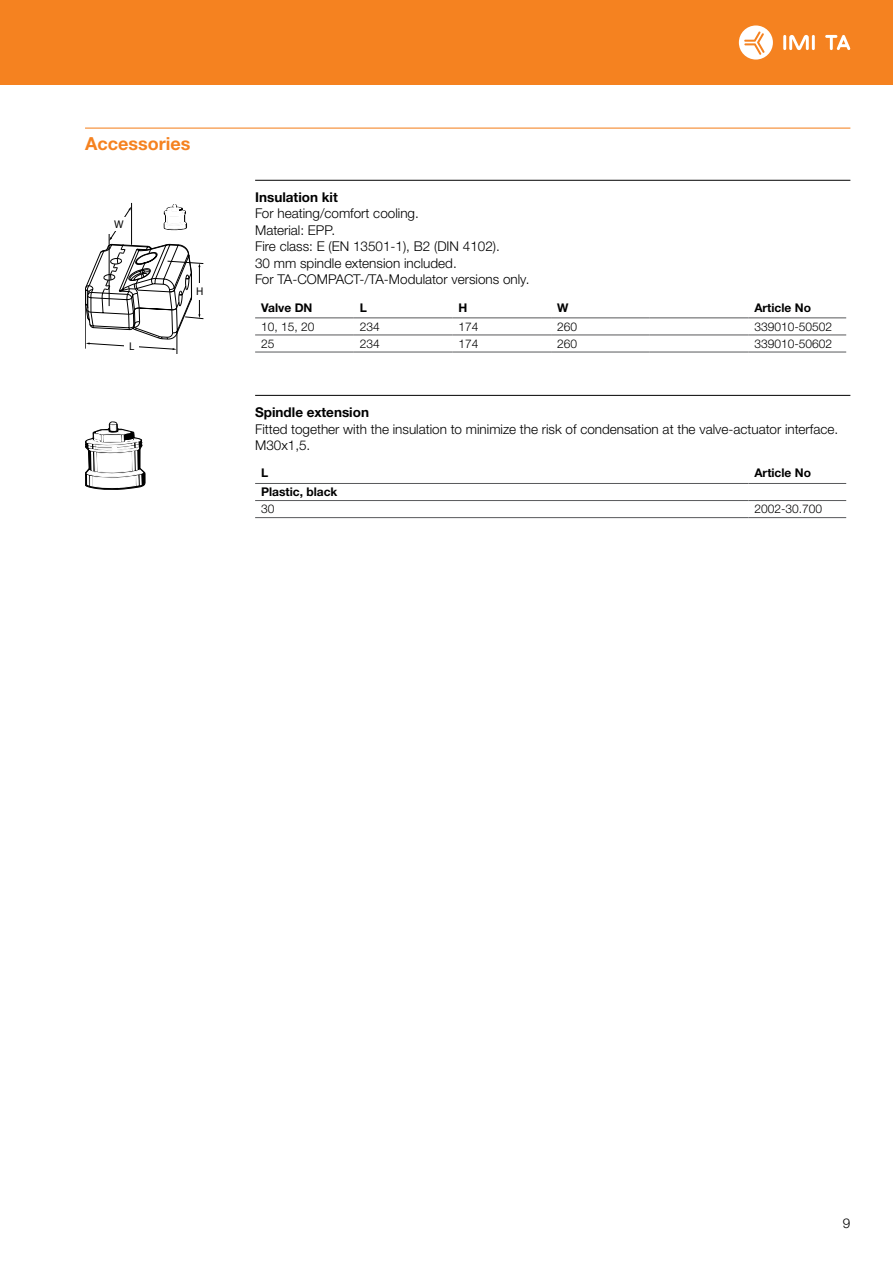
<style>
.page{position:relative;width:893px;height:1263px;background:#fff}
.page>*{position:absolute;margin:0;border:0;box-sizing:border-box;transform-origin:0 0}
.t1{font:700 18px "Helvetica Neue LTW1 G";color:#f58220}
.t2{font:300 13.5px/16.5px "Helvetica Neue LTW1 G";color:#000}
.t3{font:700 13.5px "Helvetica Neue LTW1 G";color:#000}
.t4{font:300 12px "Helvetica Neue LTW1 G";color:#000}
.t5{font:700 12px "Helvetica Neue LTW1 G";color:#000}
.t6{font:11.25px "Myriad Pro";color:#000}
</style>
<div class="page">
<div style="left:0;top:0;width:893px;height:85px;background:#f58220"></div>
<hr style="left:783px;top:35px;width:3px;height:15px;background:#fff">
<hr style="left:812px;top:35px;width:3px;height:15px;background:#fff">
<svg style="left:789px;top:35px;width:20px;height:15px"></svg>
<svg style="left:825px;top:35px;width:25px;height:15px"></svg>
<svg style="left:739px;top:25px;width:34px;height:35px"></svg>
<hr style="left:85px;top:128px;width:765px;height:1px;background:#f58220">
<hr style="left:255px;top:180px;width:595px;height:1px;background:#000">
<hr style="left:255px;top:395px;width:595px;height:1px;background:#000">
<hr style="left:255px;top:317px;width:99px;height:1px;background:#58595b">
<hr style="left:354px;top:317px;width:98px;height:1px;background:#58595b">
<hr style="left:452px;top:317px;width:99px;height:1px;background:#58595b">
<hr style="left:551px;top:317px;width:99px;height:1px;background:#58595b">
<hr style="left:650px;top:317px;width:98px;height:1px;background:#58595b">
<hr style="left:748px;top:317px;width:98px;height:1px;background:#58595b">
<hr style="left:255px;top:335px;width:99px;height:1px;background:#58595b">
<hr style="left:354px;top:335px;width:98px;height:1px;background:#58595b">
<hr style="left:452px;top:335px;width:99px;height:1px;background:#58595b">
<hr style="left:551px;top:335px;width:99px;height:1px;background:#58595b">
<hr style="left:650px;top:335px;width:98px;height:1px;background:#58595b">
<hr style="left:748px;top:335px;width:98px;height:1px;background:#58595b">
<hr style="left:255px;top:352px;width:99px;height:1px;background:#58595b">
<hr style="left:354px;top:352px;width:98px;height:1px;background:#58595b">
<hr style="left:452px;top:352px;width:99px;height:1px;background:#58595b">
<hr style="left:551px;top:352px;width:99px;height:1px;background:#58595b">
<hr style="left:650px;top:352px;width:98px;height:1px;background:#58595b">
<hr style="left:748px;top:352px;width:98px;height:1px;background:#58595b">
<hr style="left:255px;top:483px;width:493px;height:1px;background:#58595b">
<hr style="left:748px;top:483px;width:98px;height:1px;background:#58595b">
<hr style="left:255px;top:500px;width:493px;height:1px;background:#58595b">
<hr style="left:255px;top:517px;width:493px;height:1px;background:#58595b">
<hr style="left:748px;top:500px;width:98px;height:1px;background:#58595b">
<hr style="left:748px;top:517px;width:98px;height:1px;background:#58595b">
<svg style="left:85px;top:203px;width:118px;height:150px"></svg>
<svg style="left:85px;top:422px;width:60px;height:67px"></svg>
<h1 class="t1" style="left:85px;top:132px;width:107px">Accessories</h1>
<p class="t6" style="left:114px;top:217px;width:11px">W</p>
<p class="t6" style="left:129px;top:339px;width:7px">L</p>
<p class="t6" style="left:196px;top:284px;width:9px">H</p>
<p class="t3" style="left:255px;top:189px;width:84px">Insulation kit</p>
<p class="t2" style="left:255px;top:205px;width:276px">For heating/comfort cooling.<br>Material: EPP.<br>Fire class: E (EN 13501-1), B2 (DIN 4102).<br>30 mm spindle extension included.<br>For TA-COMPACT-/TA-Modulator versions only.</p>
<p class="t5" style="left:261px;top:300px;width:53px">Valve DN</p>
<p class="t5" style="left:360px;top:300px;width:9px">L</p>
<p class="t5" style="left:458px;top:300px;width:10px">H</p>
<p class="t5" style="left:557px;top:300px;width:13px">W</p>
<p class="t5" style="left:754px;top:300px;width:58px">Article No</p>
<p class="t4" style="left:261px;top:319px;width:55px">10, 15, 20</p>
<p class="t4" style="left:360px;top:319px;width:22px">234</p>
<p class="t4" style="left:458px;top:319px;width:22px">174</p>
<p class="t4" style="left:557px;top:319px;width:22px">260</p>
<p class="t4" style="left:754px;top:319px;width:79px">339010-50502</p>
<p class="t4" style="left:261px;top:336px;width:15px">25</p>
<p class="t4" style="left:360px;top:336px;width:22px">234</p>
<p class="t4" style="left:458px;top:336px;width:22px">174</p>
<p class="t4" style="left:557px;top:336px;width:22px">260</p>
<p class="t4" style="left:754px;top:336px;width:79px">339010-50602</p>
<p class="t3" style="left:255px;top:404px;width:115px">Spindle extension</p>
<p class="t2" style="left:255px;top:420px;width:584px">Fitted together with the insulation to minimize the risk of condensation at the valve-actuator interface.<br>M30x1,5.</p>
<p class="t5" style="left:261px;top:465px;width:9px">L</p>
<p class="t5" style="left:754px;top:465px;width:58px">Article No</p>
<p class="t5" style="left:261px;top:485px;width:78px">Plastic, black</p>
<p class="t4" style="left:261px;top:502px;width:15px">30</p>
<p class="t4" style="left:754px;top:502px;width:69px">2002-30.700</p>
<p class="t2" style="left:843px;top:1215px;width:9px">9</p>
</div>
